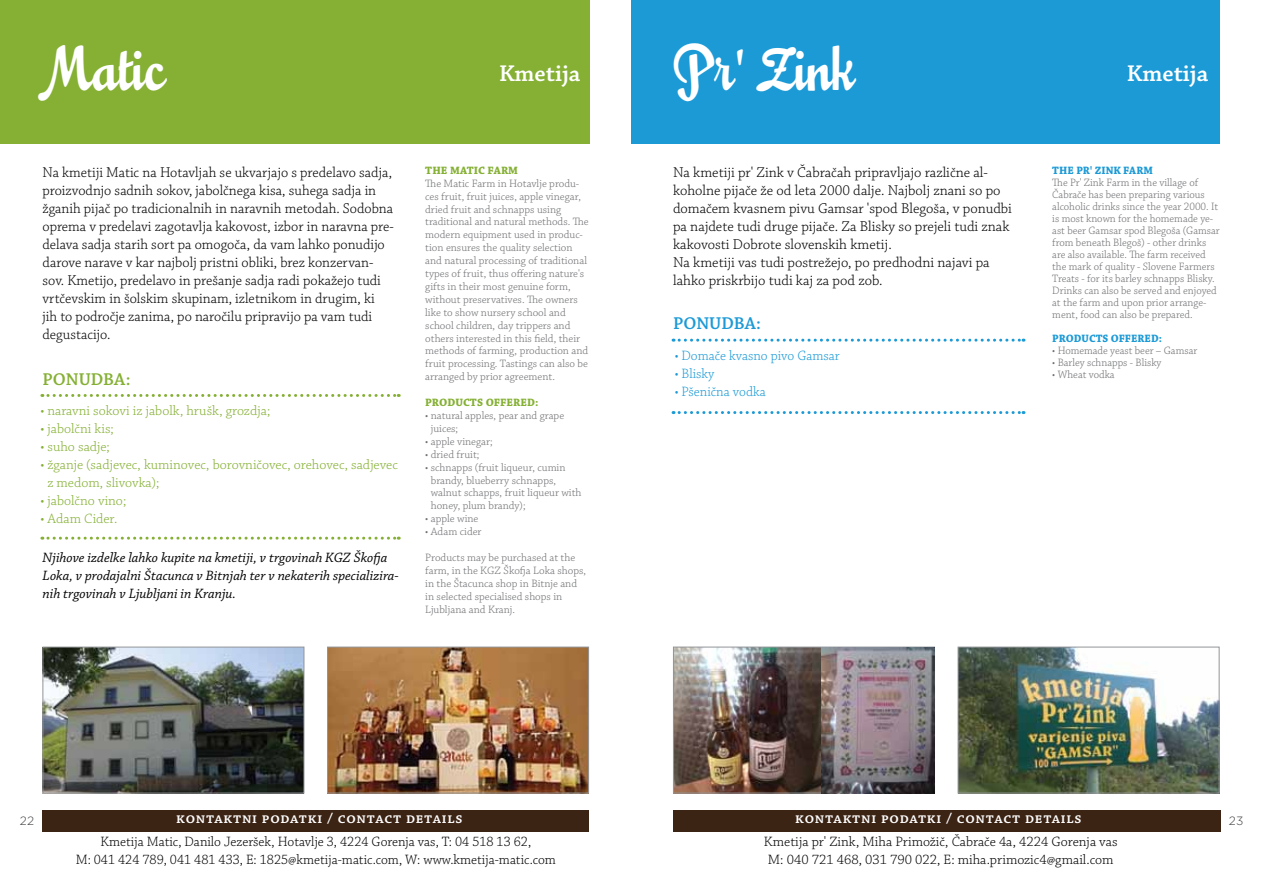
<style>
.page{position:relative;width:1263px;height:893px;background:#fff}
.page>*{position:absolute;margin:0;border:0;box-sizing:border-box;transform-origin:0 0}
.t1{font:52.5px "Mousse Script";letter-spacing:-.01em;color:#fff;scale:.9 1}
.t2{font:600 24px "Chaparral Pro";color:#fff}
.t3{font:600 18px "Chaparral Pro";color:#85b034}
.t4{font:600 18px "Chaparral Pro";color:#1c9ad6}
.t5{font:300 15px/18px "Chaparral Pro";color:#000}
.t6{font:600 15px "Chaparral Pro";letter-spacing:.05em;color:#fff}
.t7{font:300 14.25px/17.1px "Chaparral Pro";color:#000;text-align:center}
.t8{font:300 14.25px/18px "Chaparral Pro";color:#85b034}
.t9{font:italic 14.25px/18px "Chaparral Pro";color:#000}
.t10{font:300 14.25px "Chaparral Pro";color:#1c9ad6}
.t11{font:300 12px "Gotham OT";color:#414042}
.t12{font:300 11.25px/12.9px "Chaparral Pro";color:#6d6e71}
.t13{font:300 11.25px/12.9px "Chaparral Pro";letter-spacing:.03em;color:#6d6e71}
.t14{font:700 11.25px "Chaparral Pro";color:#1c9ad6}
.t15{font:700 11.25px "Chaparral Pro";letter-spacing:.005em;color:#85b034}
</style>
<div class="page">
<div style="left:43px;top:810px;width:546px;height:21px;background:#3c2415"></div>
<div style="left:0;top:0;width:589px;height:144px;background:#85b034"></div>
<svg style="left:42px;top:394px;width:357px;height:3px"></svg>
<svg style="left:42px;top:537px;width:357px;height:3px"></svg>
<img style="left:45px;top:649px;width:257px;height:142px">
<div style="left:43px;top:647px;width:261px;height:146px;border:1px solid #939598"></div>
<img style="left:329px;top:649px;width:258px;height:142px">
<div style="left:327px;top:647px;width:262px;height:146px;border:1px solid #939598"></div>
<img style="left:675px;top:649px;width:258px;height:142px">
<div style="left:673px;top:647px;width:262px;height:146px;border:1px solid #939598"></div>
<img style="left:960px;top:649px;width:257px;height:142px">
<div style="left:958px;top:647px;width:261px;height:146px;border:1px solid #939598"></div>
<div style="left:673px;top:810px;width:547px;height:21px;background:#3c2415"></div>
<div style="left:631px;top:0;width:589px;height:144px;background:#1c9ad6"></div>
<svg style="left:673px;top:339px;width:351px;height:3px"></svg>
<svg style="left:673px;top:411px;width:351px;height:3px"></svg>
<h1 class="t1" style="left:45px;top:24px;width:135px">Matic</h1>
<h2 class="t2" style="left:499px;top:59px;width:83px">Kmetija</h2>
<p class="t5" style="left:43px;top:164px;width:353px">Na kmetiji Matic na Hotavljah se ukvarjajo s predelavo sadja, proizvodnjo sadnih sokov, jabolčnega kisa, suhega sadja in žganih pijač po tradicionalnih in naravnih metodah. Sodobna oprema v predelavi zagotavlja kakovost, izbor in naravna pre&shy;delava sadja starih sort pa omogoča, da vam lahko ponudijo darove narave v kar najbolj pristni obliki, brez konzervan&shy;sov. Kmetijo, predelavo in prešanje sadja radi pokažejo tudi vrtčevskim in šolskim skupinam, izletnikom in drugim, ki<br>jih to področje zanima, po naročilu pripravijo pa vam tudi degustacijo.</p>
<p class="t15" style="left:425px;top:164px;width:42px">THE MATIC</p>
<p class="t15" style="left:488px;top:164px;width:16px">FARM</p>
<p class="t12" style="left:425px;top:177px;width:165px">The Matic Farm in Hotavlje produ&shy;ces fruit, fruit juices, apple vinegar, dried fruit and schnapps using traditional and natural methods. The modern equipment used in produc&shy;tion ensures the quality selection and natural processing of traditional types of fruit, thus offering nature's gifts in their most genuine form, without preservatives. The owners like to show nursery school and school children, day trippers and others interested in this field, their methods of farming, production and fruit processing. Tastings can also be arranged by prior agreement.</p>
<p class="t15" style="left:425px;top:396px;width:115px">PRODUCTS OFFERED:</p>
<p class="t13" style="left:431px;top:409px;width:135px;text-indent:-6px">• natural apples, pear and grape juices;</p>
<p class="t12" style="left:425px;top:435px;width:69px">• apple vinegar;</p>
<p class="t12" style="left:425px;top:448px;width:56px">• dried fruit;</p>
<p class="t12" style="left:431px;top:461px;width:152px;text-indent:-6px">• schnapps (fruit liqueur, cumin brandy, blueberry schnapps, walnut schapps, fruit liqueur with honey, plum brandy);</p>
<p class="t12" style="left:425px;top:513px;width:55px">• apple wine</p>
<p class="t12" style="left:425px;top:526px;width:58px">• Adam cider</p>
<p class="t12" style="left:425px;top:551px;width:162px">Products may be purchased at the farm, in the KGZ Škofja Loka shops, in the Štacunca shop in Bitnje and in selected specialised shops in<br>Ljubljana and Kranj.</p>
<h3 class="t3" style="left:43px;top:369px;width:89px">PONUDBA:</h3>
<p class="t8" style="left:40px;top:402px;width:232px">• naravni sokovi iz jabolk, hrušk, grozdja;</p>
<p class="t8" style="left:40px;top:420px;width:75px">• jabolčni kis;</p>
<p class="t8" style="left:40px;top:438px;width:71px">• suho sadje;</p>
<p class="t8" style="left:47px;top:456px;width:352px;text-indent:-7px">• žganje (sadjevec, kuminovec, borovničovec, orehovec, sadjevec z medom, slivovka);</p>
<p class="t8" style="left:40px;top:492px;width:87px">• jabolčno vino;</p>
<p class="t8" style="left:40px;top:510px;width:79px">• Adam Cider.</p>
<p class="t9" style="left:43px;top:549px;width:358px">Njihove izdelke lahko kupite na kmetiji, v trgovinah KGZ Škofja<br>Loka, v prodajalni Štacunca v Bitnjah ter v nekaterih specializira&shy;nih trgovinah v Ljubljani in Kranju.</p>
<p class="t11" style="left:20px;top:814px;width:16px">22</p>
<h3 class="t6" style="left:176px;top:810px;width:288px">kontaktni podatki / contact details</h3>
<p class="t7" style="left:76px;top:834px;width:482px">Kmetija Matic, Danilo Jezeršek, Hotavlje 3, 4224 Gorenja vas, T: 04 518 13 62,<br>M: 041 424 789, 041 481 433, E: 1825@kmetija-matic.com, W: www.kmetija-matic.com</p>
<h1 class="t1" style="left:674px;top:24px;width:202px">Pr' Zink</h1>
<h2 class="t2" style="left:1127px;top:59px;width:83px">Kmetija</h2>
<p class="t5" style="left:673px;top:164px;width:340px">Na kmetiji pr' Zink v Čabračah pripravljajo različne al&shy;koholne pijače že od leta 2000 dalje. Najbolj znani so po domačem kvasnem pivu Gamsar 'spod Blegoša, v ponudbi pa najdete tudi druge pijače. Za Blisky so prejeli tudi znak kakovosti Dobrote slovenskih kmetij.<br>Na kmetiji vas tudi postrežejo, po predhodni najavi pa lahko priskrbijo tudi kaj za pod zob.</p>
<p class="t14" style="left:1052px;top:164px;width:86px">THE PR' ZINK FARM</p>
<p class="t12" style="left:1052px;top:177px;width:169px;line-height:12px">The Pr' Zink Farm in the village of Čabrače has been preparing various alcoholic drinks since the year 2000. It is most known for the homemade ye&shy;ast beer Gamsar spod Blegoša (Gamsar from beneath Blegoš) - other drinks are also available. The farm received the mark of quality - Slovene Farmers Treats - for its barley schnapps Blisky.<br>Drinks can also be served and enjoyed at the farm and upon prior arrange&shy;ment, food can also be prepared.</p>
<p class="t14" style="left:1052px;top:332px;width:111px">PRODUCTS OFFERED:</p>
<p class="t12" style="left:1052px;top:344px;width:146px">• Homemade yeast beer – Gamsar</p>
<p class="t12" style="left:1052px;top:356px;width:111px">• Barley schnapps - Blisky</p>
<p class="t12" style="left:1052px;top:368px;width:64px">• Wheat vodka</p>
<h3 class="t4" style="left:673px;top:313px;width:89px">PONUDBA:</h3>
<p class="t10" style="left:675px;top:348px;width:167px">• Domače kvasno pivo Gamsar</p>
<p class="t10" style="left:675px;top:366px;width:41px">• Blisky</p>
<p class="t10" style="left:675px;top:384px;width:93px">• Pšenična vodka</p>
<h3 class="t6" style="left:795px;top:810px;width:288px">kontaktni podatki / contact details</h3>
<p class="t11" style="left:1229px;top:814px;width:16px">23</p>
<p class="t7" style="left:764px;top:834px;width:355px;text-align:left">Kmetija pr' Zink, Miha Primožič, Čabrače 4a, 4224 Gorenja vas<br>M: 040 721 468, 031 790 022, E: miha.primozic4@gmail.com</p>
</div>
